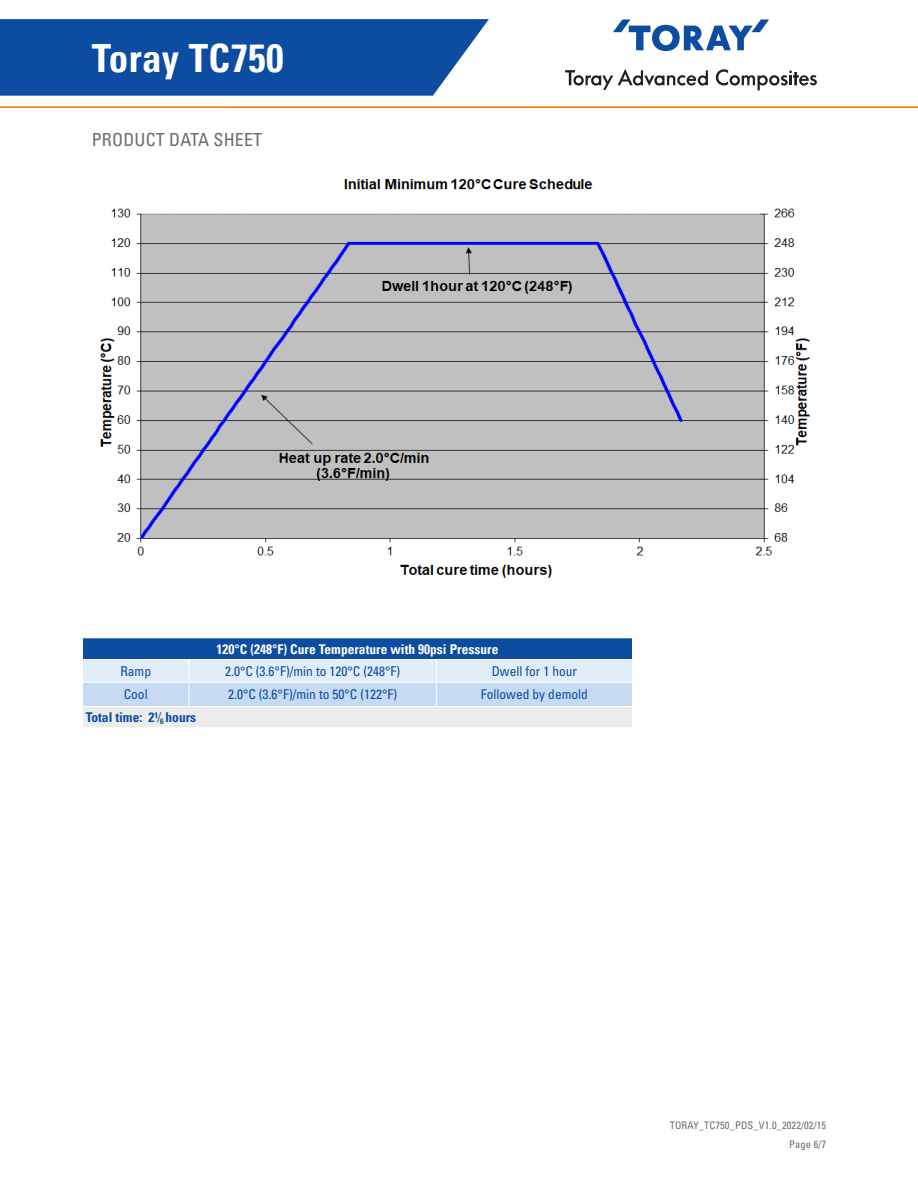
<style>
.page{position:relative;width:918px;height:1188px;background:#fff}
.page>*{position:absolute;margin:0;border:0;box-sizing:border-box;transform-origin:0 0}
.t1{font:700 condensed 39px "Univers LT Pro";letter-spacing:.01em;color:#fff}
.t2{font:condensed 18px "Univers LT Std";letter-spacing:.01em;color:#6c6d70}
.Cell_row{font:condensed 13.5px "Univers LT Std";color:#0d4da1}
.Cell_header{font:700 condensed 13.5px "Univers LT Pro";color:#fff}
.Cell_row-2{font:700 condensed 13.5px "Univers LT Std";color:#0d4da1}
.t3{font:condensed 10.5px "Univers LT Std";letter-spacing:.01em;color:#6c6d70}
</style>
<div class="page">
<svg style="left:0;top:19px;width:489px;height:77px;background:#1b57a6"></svg>
<hr style="left:0;top:106px;width:918px;height:2px;background:#f58220">
<svg style="left:613px;top:19px;width:156px;height:32px"></svg>
<svg style="left:565px;top:69px;width:143px;height:21px"></svg>
<svg style="left:716px;top:69px;width:101px;height:21px"></svg>
<svg style="left:82px;top:638px;width:551px;height:89px;background:#acc3df"></svg>
<img style="left:100px;top:179px;width:711px;height:399px">
<h1 class="t1" style="left:92px;top:34px;width:193px">Toray TC750</h1>
<h2 class="t2" style="left:92px;top:128px;width:172px">PRODUCT DATA SHEET</h2>
<p class="Cell_header" style="left:216px;top:640px;width:283px">120°C (248°F) Cure Temperature with 90psi Pressure</p>
<p class="Cell_row" style="left:120px;top:662px;width:32px">Ramp</p>
<p class="Cell_row" style="left:225px;top:662px;width:177px">2.0°C (3.6°F)/min to 120°C (248°F)</p>
<p class="Cell_row" style="left:492px;top:662px;width:87px">Dwell for 1 hour</p>
<p class="Cell_row" style="left:124px;top:686px;width:26px">Cool</p>
<p class="Cell_row" style="left:228px;top:686px;width:171px">2.0°C (3.6°F)/min to 50°C (122°F)</p>
<p class="Cell_row" style="left:481px;top:686px;width:109px">Followed by demold</p>
<p class="Cell_row-2" style="left:86px;top:709px;width:112px">Total time: 21⁄<sub>6</sub> hours</p>
<p class="t3" style="left:670px;top:1119px;width:158px">TORAY_TC750_PDS_V1.0_2022/02/15</p>
<p class="t3" style="left:789px;top:1138px;width:38px">Page 6/7</p>
</div>
